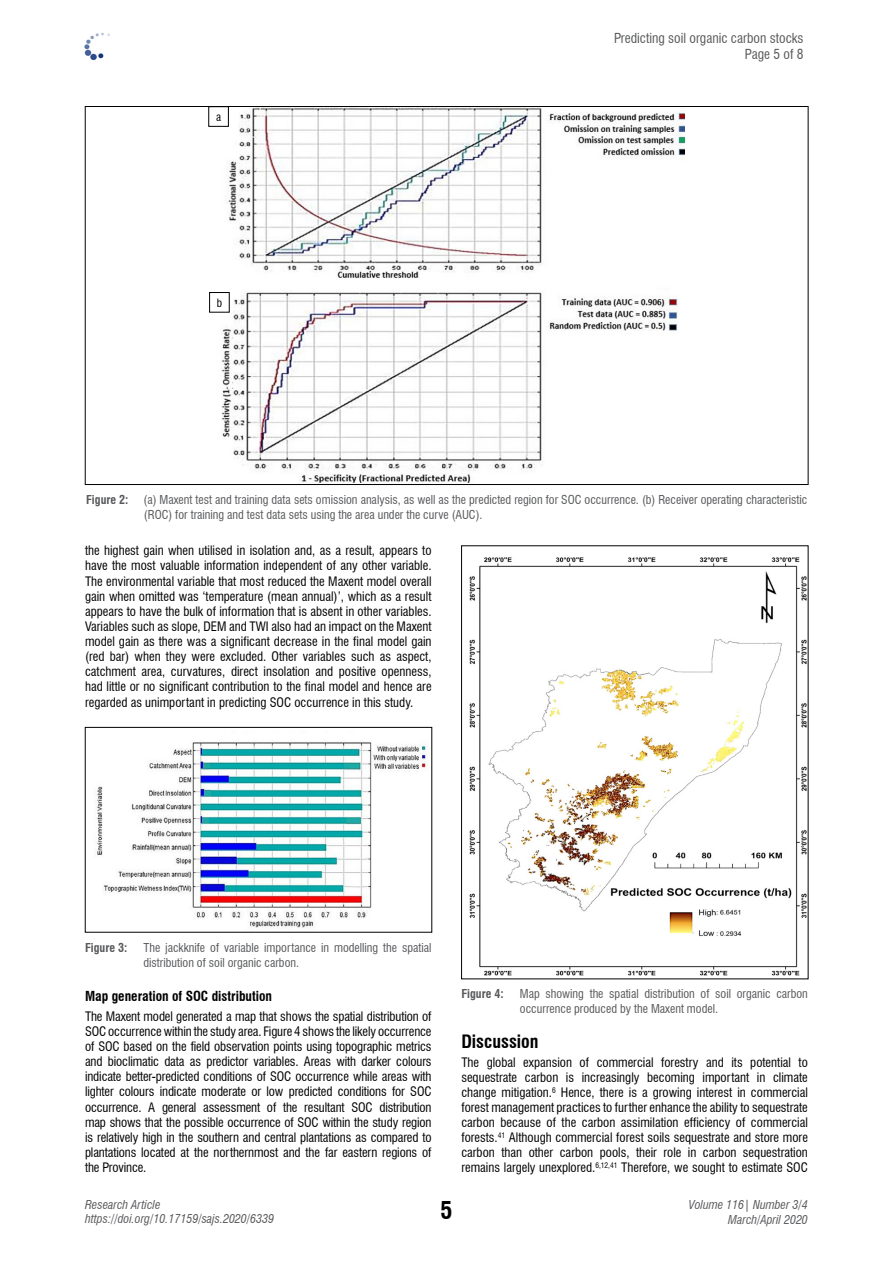
<style>
.page{position:relative;width:893px;height:1263px;background:#fff}
.page>*{position:absolute;margin:0;border:0;box-sizing:border-box;transform-origin:0 0}
.t1{font:700 condensed 24px "Swiss 721 BT";color:#000}
.t2{font:700 condensed 18px "Swiss 721 BT";color:#000}
.t3{font:condensed 13.5px/16.2px "Swiss 721 BT";color:#58595b;text-align:right}
.t4{font:700 condensed 13.5px "Swiss 721 BT";color:#000}
.t5{font:condensed 12.75px/15.1px "Swiss 721 BT";color:#000;text-align:justify}
.t6{font:condensed 12px/15px "Swiss 721 BT";color:#58595b}
.t7{font:italic condensed 12px/14.4px "Swiss 721 BT";color:#58595b;text-align:right}
.t8{font:700 condensed 12px "Swiss 721 BT";color:#58595b}
.t9{font:condensed 11.25px "Swiss 721 BT";color:#000}
</style>
<div class="page">
<img style="left:84px;top:32px;width:26px;height:29px">
<img style="left:97px;top:742px;width:332px;height:186px">
<div style="left:85px;top:727px;width:347px;height:205px;border:1px solid #000"></div>
<img style="left:469px;top:557px;width:337px;height:419px">
<img style="left:209px;top:108px;width:475px;height:375px">
<div style="left:209px;top:107px;width:19px;height:19px;background:#fff"></div>
<div style="left:209px;top:106px;width:20px;height:21px;border:1px solid #000"></div>
<div style="left:210px;top:292px;width:19px;height:20px;background:#fff"></div>
<div style="left:209px;top:292px;width:20px;height:20px;border:1px solid #000"></div>
<p class="t9" style="left:216px;top:110px;width:7px">a</p>
<p class="t9" style="left:217px;top:296px;width:7px">b</p>
<p class="t3" style="left:614px;top:30px;width:191px">Predicting soil organic carbon stocks<br>Page 5 of 8</p>
<p class="t8" style="left:86px;top:492px;width:44px">Figure 2:</p>
<p class="t6" style="left:144px;top:492px;width:665px">(a) Maxent test and training data sets omission analysis, as well as the predicted region for SOC occurrence. (b) Receiver operating characteristic (ROC) for training and test data sets using the area under the curve (AUC).</p>
<p class="t5" style="left:85px;top:543px;width:348px">the highest gain when utilised in isolation and, as a result, appears to have the most valuable information independent of any other variable.<br>The environmental variable that most reduced the Maxent model overall gain when omitted was ‘temperature (mean annual)’, which as a result appears to have the bulk of information that is absent in other variables.<br>Variables such as slope, DEM and TWI also had an impact on the Maxent model gain as there was a significant decrease in the final model gain (red bar) when they were excluded. Other variables such as aspect, catchment area, curvatures, direct insolation and positive openness, had little or no significant contribution to the final model and hence are regarded as unimportant in predicting SOC occurrence in this study.</p>
<p class="t8" style="left:85px;top:940px;width:44px">Figure 3:</p>
<p class="t6" style="left:144px;top:940px;width:290px">The jackknife of variable importance in modelling the spatial distribution of soil organic carbon.</p>
<p class="t4" style="left:85px;top:988px;width:189px">Map generation of SOC distribution</p>
<p class="t5" style="left:85px;top:1008px;width:348px">The Maxent model generated a map that shows the spatial distribution of SOC occurrence within the study area. Figure 4 shows the likely occurrence of SOC based on the field observation points using topographic metrics and bioclimatic data as predictor variables. Areas with darker colours indicate better-predicted conditions of SOC occurrence while areas with lighter colours indicate moderate or low predicted conditions for SOC occurrence. A general assessment of the resultant SOC distribution map shows that the possible occurrence of SOC within the study region is relatively high in the southern and central plantations as compared to plantations located at the northernmost and the far eastern regions of the Province.</p>
<p class="t8" style="left:461px;top:987px;width:44px">Figure 4:</p>
<p class="t6" style="left:520px;top:986px;width:290px">Map showing the spatial distribution of soil organic carbon occurrence produced by the Maxent model.</p>
<h2 class="t2" style="left:461px;top:1030px;width:79px">Discussion</h2>
<p class="t5" style="left:461px;top:1055px;width:348px">The global expansion of commercial forestry and its potential to sequestrate carbon is increasingly becoming important in climate change mitigation.<sup>6</sup> Hence, there is a growing interest in commercial forest management practices to further enhance the ability to sequestrate carbon because of the carbon assimilation efficiency of commercial forests.<sup>41</sup> Although commercial forest soils sequestrate and store more carbon than other carbon pools, their role in carbon sequestration remains largely unexplored.<sup>6,12,41</sup> Therefore, we sought to estimate SOC</p>
<p class="t7" style="left:85px;top:1197px;width:191px;text-align:left">Research Article https://doi.org/10.17159/sajs.2020/6339</p>
<h1 class="t1" style="left:440px;top:1195px;width:13px">5</h1>
<p class="t7" style="left:689px;top:1198px;width:121px">Volume 116| Number 3/4<br>March/April 2020</p>
</div>
